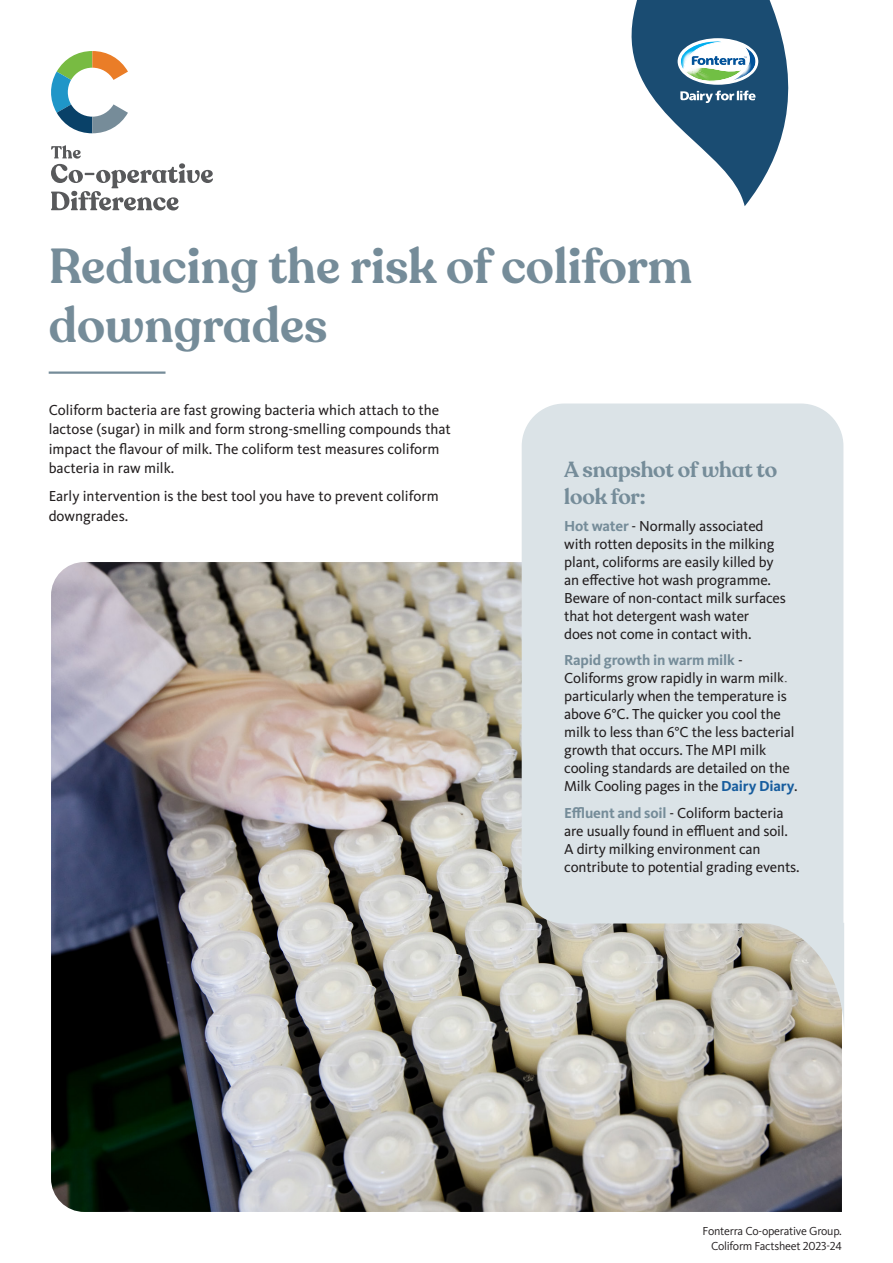
<style>
.page{position:relative;width:893px;height:1263px;background:#fff}
.page>*{position:absolute;margin:0;border:0;box-sizing:border-box;transform-origin:0 0}
.t1{font:600 48.6px/58.3px "Recoleta Alt";color:#758c99}
.SB__Case_Study_-_Bod{font:600 21.6px/27px "Recoleta Alt";letter-spacing:-.01em;color:#758c99}
.SB__Case_Study_-_Bod-2{font:15px/18px "Kievit Pro";letter-spacing:-.01em;color:#231f20}
.t2{font:12px/15px "Kievit Pro";letter-spacing:-.02em;color:#231f20;text-align:right}
.s1{font-weight:700;color:#758c99}
.s2{font-weight:700;color:#175d9e}
</style>
<div class="page">
<hr style="left:49px;top:371px;width:116px;height:3px;background:#758c99">
<img style="left:51px;top:562px;width:791px;height:650px">
<svg style="left:51px;top:51px;width:77px;height:82px"></svg>
<svg style="left:51px;top:145px;width:162px;height:65px"></svg>
<svg style="left:632px;top:0;width:156px;height:206px"></svg>
<div style="left:522px;top:403px;width:321px;height:520px;background:#dbe3e7"></div>
<div style="left:755px;top:682px;width:87px;height:86px;background:#dbe3e7"></div>
<svg style="left:757px;top:923px;width:87px;height:111px;background:#c7c4b7"></svg>
<p class="t1" style="left:49px;top:239px;width:645px">Reducing the risk of coliform downgrades</p>
<p class="SB__Case_Study_-_Bod-2" style="left:49px;top:400px;width:404px;line-height:19.5px">Coliform bacteria are fast growing bacteria which attach to the lactose (sugar) in milk and form strong-smelling compounds that impact the flavour of milk. The coliform test measures coliform bacteria in raw milk.</p>
<p class="SB__Case_Study_-_Bod-2" style="left:49px;top:487px;width:391px;line-height:19.5px">Early intervention is the best tool you have to prevent coliform downgrades.</p>
<p class="SB__Case_Study_-_Bod" style="left:564px;top:457px;width:214px">A snapshot of what to look for:</p>
<p class="SB__Case_Study_-_Bod-2" style="left:564px;top:516px;width:223px"><span class="s1">Hot water</span> - Normally associated with rotten deposits in the milking plant, coliforms are easily killed by an effective hot wash programme.<br>Beware of non-contact milk surfaces that hot detergent wash water<br>does not come in contact with.</p>
<p class="SB__Case_Study_-_Bod-2" style="left:564px;top:651px;width:235px"><span class="s1">Rapid growth in warm milk</span> - Coliforms grow rapidly in warm milk, particularly when the temperature is above 6°C. The quicker you cool the milk to less than 6°C the less bacterial growth that occurs. The MPI milk cooling standards are detailed on the Milk Cooling pages in the <span class="s2">Dairy Diary</span>.</p>
<p class="SB__Case_Study_-_Bod-2" style="left:564px;top:803px;width:237px"><span class="s1">Effluent and soil</span> - Coliform bacteria are usually found in effluent and soil.<br>A dirty milking environment can contribute to potential grading events.</p>
<p class="t2" style="left:703px;top:1223px;width:141px">Fonterra Co-operative Group.<br>Coliform Factsheet 2023-24</p>
</div>
